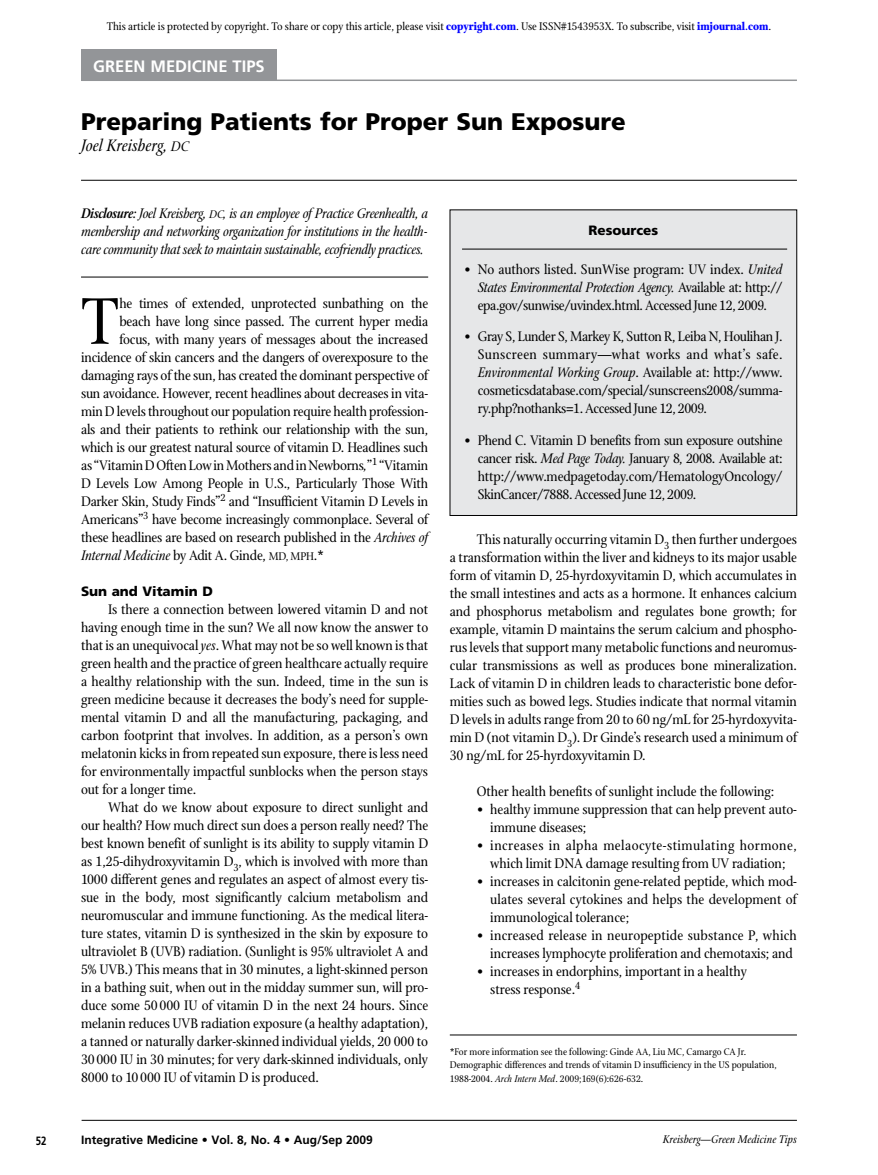
<style>
.page{position:relative;width:878px;height:1175px;background:#fff}
.page>*{position:absolute;margin:0;border:0;box-sizing:border-box;transform-origin:0 0}
.t1{font:71.1px "Stone Print";color:#000}
.t2{font:900 24px "Frutiger AACN";color:#000}
.t3{font:italic 18px "Stone Print";color:#000}
.t4{font:700 16.5px "Frutiger AACN";color:#fff}
.t5{font:15px/18px "Stone Print";letter-spacing:-.015em;color:#000;text-align:justify}
.t6{font:italic 15px/18px "Stone Print";letter-spacing:-.025em;color:#000;text-align:justify}
.t7{font:15px/18px "Stone Print";letter-spacing:.02em;color:#000;text-align:center}
.t8{font:900 13.5px "Frutiger AACN";color:#000}
.t9{font:12px "Stone Print";letter-spacing:-.005em;color:#000}
.t10{font:700 12px "Frutiger AACN";color:#000}
.t11{font:italic 12px "Stone Print";color:#000}
.t12{font:700 12px "Frutiger AACN";color:#000;scale:.8 1}
.t13{font:10.5px/13.5px "Stone Print";color:#000}
.s1{font-weight:700;color:#00f}
.s2{font-size:15px}
.s3{font-weight:600}
.s4{font-size:12px}
.s5{font-style:italic}
.s6{font-style:normal}
.s7{font-style:normal;font-size:12px}
</style>
<div class="page">
<hr style="left:82px;top:1120px;width:714px;height:1px;background:#000">
<div style="left:81px;top:49px;width:196px;height:32px;background:#939598"></div>
<hr style="left:81px;top:80px;width:715px;height:1px;background:#939598">
<hr style="left:81px;top:180px;width:715px;height:1px;background:#000">
<hr style="left:81px;top:277px;width:347px;height:1px;background:#000">
<hr style="left:450px;top:1034px;width:347px;height:1px;background:#000">
<div style="left:450px;top:210px;width:346px;height:305px;background:#e6e7e8"></div>
<hr style="left:462px;top:249px;width:325px;height:1px;background:#000">
<p class="t9" style="left:107px;top:23px;width:666px">This article is protected by copyright. To share or copy this article, please visit <span class="s1">copyright.com</span>. Use ISSN#1543953X. To subscribe, visit <span class="s1">imjournal.com</span>.</p>
<p class="t4" style="left:93px;top:58px;width:173px">GREEN MEDICINE TIPS</p>
<h2 class="t2" style="left:81px;top:110px;width:546px">Preparing Patients for Proper Sun Exposure</h2>
<p class="t3" style="left:81px;top:140px;width:110px">Joel Kreisberg, <span class="s2">DC</span></p>
<p class="t6" style="left:81px;top:207px;width:348px"><span class="s3">Disclosure:</span> Joel Kreisberg, <span class="s4">DC</span>, is an employee of Practice Greenhealth, a membership and networking organization for institutions in the health&shy;care community that seek to maintain sustainable, ecofriendly practices.</p>
<h1 class="t1" style="left:81px;top:300px;width:40px">T</h1>
<p class="t5" style="left:119px;top:297px;width:310px">he times of extended, unprotected sunbathing on the</p>
<p class="t5" style="left:119px;top:315px;width:310px">beach have long since passed. The current hyper media</p>
<p class="t5" style="left:119px;top:333px;width:310px">focus, with many years of messages about the increased</p>
<p class="t5" style="left:81px;top:351px;width:348px">incidence of skin cancers and the dangers of overexposure to the</p>
<p class="t5" style="left:81px;top:369px;width:348px">damaging rays of the sun, has created the dominant perspective of</p>
<p class="t5" style="left:81px;top:387px;width:348px">sun avoidance. However, recent headlines about decreases in vita-</p>
<p class="t5" style="left:81px;top:405px;width:348px">min D levels throughout our population require health profession-</p>
<p class="t5" style="left:81px;top:423px;width:348px">als and their patients to rethink our relationship with the sun,</p>
<p class="t5" style="left:81px;top:441px;width:348px">which is our greatest natural source of vitamin D. Headlines such</p>
<p class="t5" style="left:81px;top:459px;width:348px">as “Vitamin D Often Low in Mothers and in Newborns<span class="s5">,</span>”<sup>1</sup> “Vitamin</p>
<p class="t5" style="left:81px;top:477px;width:348px">D Levels Low Among People in U.S., Particularly Those With</p>
<p class="t5" style="left:81px;top:495px;width:348px">Darker Skin, Study Finds”<sup>2</sup> and “Insufficient Vitamin D Levels in</p>
<p class="t5" style="left:81px;top:513px;width:348px">Americans”<sup>3</sup> have become increasingly commonplace. Several of</p>
<p class="t5" style="left:81px;top:531px;width:348px">these headlines are based on research published in the <span class="s5">Archives of</span></p>
<p class="t6" style="left:81px;top:549px;width:244px">Internal Medicine <span class="s6">by Adit A. Ginde,</span> <span class="s7">MD, MPH</span><span class="s6">.*</span></p>
<p class="t8" style="left:81px;top:584px;width:133px">Sun and Vitamin D</p>
<p class="t5" style="left:81px;top:603px;width:349px;text-indent:27px">Is there a connection between lowered vitamin D and not having enough time in the sun? We all now know the answer to that is an unequivocal <span class="s5">yes</span>. What may not be so well known is that green health and the practice of green healthcare actually require a healthy relationship with the sun. Indeed, time in the sun is green medicine because it decreases the body’s need for supple&shy;mental vitamin D and all the manufacturing, packaging, and carbon footprint that involves. In addition, as a person’s own melatonin kicks in from repeated sun exposure, there is less need for environmentally impactful sunblocks when the person stays out for a longer time.</p>
<p class="t5" style="left:81px;top:801px;width:349px;text-indent:27px">What do we know about exposure to direct sunlight and our health? How much direct sun does a person really need? The best known benefit of sunlight is its ability to supply vitamin D as 1,25-dihydroxyvitamin D<sub>3</sub>, which is involved with more than 1000 different genes and regulates an aspect of almost every tis&shy;sue in the body, most significantly calcium metabolism and neuromuscular and immune functioning. As the medical litera&shy;ture states, vitamin D is synthesized in the skin by exposure to ultraviolet B (UVB) radiation. (Sunlight is 95% ultraviolet A and 5% UVB.) This means that in 30 minutes, a light-skinned person in a bathing suit, when out in the midday summer sun, will pro&shy;duce some 50 000 IU of vitamin D in the next 24 hours. Since melanin reduces UVB radiation exposure (a healthy adaptation), a tanned or naturally darker-skinned individual yields, 20 000 to 30 000 IU in 30 minutes; for very dark-skinned individuals, only 8000 to 10 000 IU of vitamin D is produced.</p>
<p class="t8" style="left:588px;top:223px;width:71px">Resources</p>
<p class="t5" style="left:477px;top:263px;width:306px;text-indent:-14px">• No authors listed. SunWise program: UV index. <span class="s5">United States Environmental Protection Agency.</span> Available at: http:// epa.gov/sunwise/uvindex.html. Accessed June 12, 2009.</p>
<p class="t5" style="left:477px;top:330px;width:306px;text-indent:-14px">• Gray S, Lunder S, Markey K, Sutton R, Leiba N, Houlihan J.<br>Sunscreen summary—what works and what’s safe.<br><span class="s5">Environmental Working Group</span>. Available at: http://www. cosmeticsdatabase.com/special/sunscreens2008/summa&shy;ry.php?nothanks=1. Accessed June 12, 2009.</p>
<p class="t5" style="left:477px;top:434px;width:306px;text-indent:-14px">• Phend C. Vitamin D benefits from sun exposure outshine cancer risk. <span class="s5">Med Page Today.</span> January 8, 2008. Available at: http://www.medpagetoday.com/HematologyOncology/ SkinCancer/7888. Accessed June 12, 2009.</p>
<p class="t5" style="left:450px;top:533px;width:349px;text-indent:27px">This naturally occurring vitamin D<sub>3</sub> then further undergoes a transformation within the liver and kidneys to its major usable form of vitamin D, 25-hyrdoxyvitamin D, which accumulates in the small intestines and acts as a hormone. It enhances calcium and phosphorus metabolism and regulates bone growth; for example, vitamin D maintains the serum calcium and phospho&shy;rus levels that support many metabolic functions and neuromus&shy;cular transmissions as well as produces bone mineralization.<br>Lack of vitamin D in children leads to characteristic bone defor&shy;mities such as bowed legs. Studies indicate that normal vitamin D levels in adults range from 20 to 60 ng/mL for 25-hyrdoxyvita&shy;min D (not vitamin D<sub>3</sub>). Dr Ginde’s research used a minimum of 30 ng/mL for 25-hyrdoxyvitamin D.</p>
<p class="t5" style="left:477px;top:785px;width:299px">Other health benefits of sunlight include the following:</p>
<p class="t5" style="left:490px;top:803px;width:308px;text-indent:-14px">• healthy immune suppression that can help prevent auto&shy;immune diseases;</p>
<p class="t7" style="left:477px;top:839px;width:321px">• increases in alpha melaocyte-stimulating hormone, which limit DNA damage resulting from UV radiation;</p>
<p class="t5" style="left:490px;top:875px;width:308px;text-indent:-14px">• increases in calcitonin gene-related peptide, which mod&shy;ulates several cytokines and helps the development of immunological tolerance;</p>
<p class="t5" style="left:477px;top:929px;width:321px;text-align:right">• increased release in neuropeptide substance P, which increases lymphocyte proliferation and chemotaxis; and</p>
<p class="t5" style="left:490px;top:965px;width:258px;text-indent:-14px">• increases in endorphins, important in a healthy stress response.<sup>4</sup></p>
<p class="t13" style="left:450px;top:1046px;width:328px">*For more information see the following: Ginde AA, Liu MC, Camargo CA Jr.<br>Demographic differences and trends of vitamin D insufficiency in the US population,<br>1988-2004. <span class="s5">Arch Intern Med</span>. 2009;169(6):626-632.</p>
<p class="t12" style="left:36px;top:1135px;width:15px">52</p>
<p class="t10" style="left:81px;top:1133px;width:293px">Integrative Medicine • Vol. 8, No. 4 • Aug/Sep 2009</p>
<p class="t11" style="left:662px;top:1135px;width:136px">Kreisberg—Green Medicine Tips</p>
</div>
